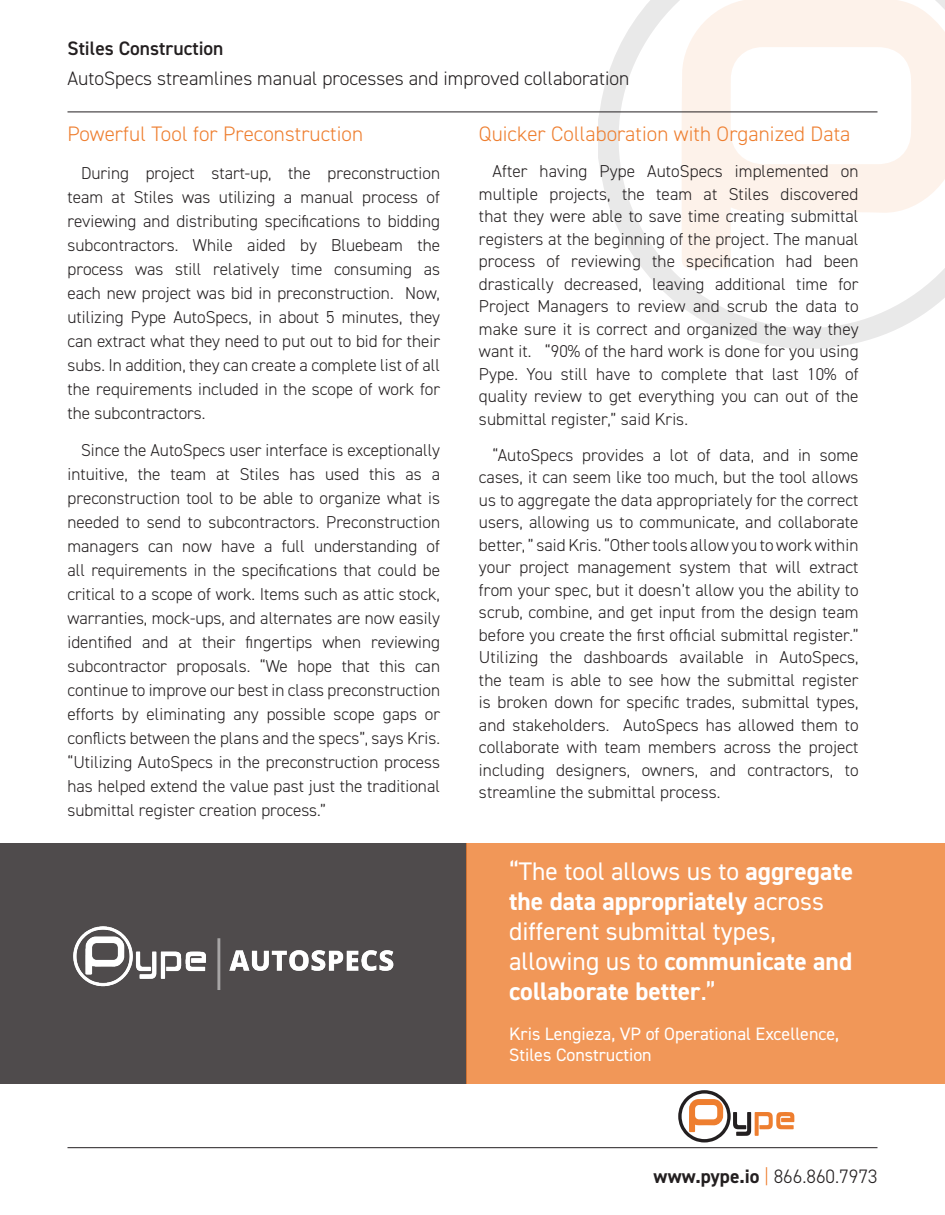
<style>
.page{position:relative;width:945px;height:1215px;background:#fff}
.page>*{position:absolute;margin:0;border:0;box-sizing:border-box;transform-origin:0 0}
.t1{font:25.5px/30px "DIN2014";color:#fff}
.t2{font:300 21px "DIN2014";letter-spacing:.005em;color:#ee7e2f}
.t3{font:300 19.5px "DIN2014";color:#231f20}
.t4{font:600 19.5px "DIN2014";color:#231f20}
.t5{font:18px/21.6px "DIN2014";color:#fff}
.t6{font:300 17.25px/22.5px "DIN2014";color:#231f20;text-align:justify}
.s1{font-weight:700}
.s2{color:#ee7e2f}
</style>
<div class="page">
<div style="left:0;top:843px;width:466px;height:241px;background:#4f4b4c"></div>
<svg style="left:598px;top:0;width:347px;height:349px"></svg>
<svg style="left:681px;top:0;width:264px;height:268px;fill:#fdf2ea"></svg>
<hr style="left:68px;top:112px;width:810px;height:1px;background:#231f20">
<hr style="left:68px;top:1147px;width:810px;height:1px;background:#231f20">
<div style="left:466px;top:843px;width:479px;height:241px;background:#f19758"></div>
<svg style="left:678px;top:1090px;width:116px;height:52px"></svg>
<img style="left:74px;top:927px;width:320px;height:63px">
<p class="t4" style="left:68px;top:36px;width:158px">Stiles Construction</p>
<p class="t3" style="left:68px;top:67px;width:563px">AutoSpecs streamlines manual processes and improved collaboration</p>
<p class="t2" style="left:68px;top:121px;width:297px">Powerful Tool for Preconstruction</p>
<p class="t6" style="left:68px;top:161px;width:374px;line-height:24px;text-indent:14px">During project start-up, the preconstruction team at Stiles was utilizing a manual process of reviewing and distributing specifications to bidding subcontractors. While aided by Bluebeam the process was still relatively time consuming as each new project was bid in preconstruction. Now, utilizing Pype AutoSpecs, in about 5 minutes, they can extract what they need to put out to bid for their subs. In addition, they can create a complete list of all the requirements included in the scope of work for the subcontractors.</p>
<p class="t6" style="left:68px;top:438px;width:374px;line-height:24px;text-indent:14px">Since the AutoSpecs user interface is exceptionally intuitive, the team at Stiles has used this as a preconstruction tool to be able to organize what is needed to send to subcontractors. Preconstruction managers can now have a full understanding of all requirements in the specifications that could be critical to a scope of work. Items such as attic stock, warranties, mock-ups, and alternates are now easily identified and at their fingertips when reviewing subcontractor proposals. “We hope that this can continue to improve our best in class preconstruction efforts by eliminating any possible scope gaps or conflicts between the plans and the specs”, says Kris. “Utilizing AutoSpecs in the preconstruction process has helped extend the value past just the traditional submittal register creation process.”</p>
<p class="t2" style="left:479px;top:121px;width:373px">Quicker Collaboration with Organized Data</p>
<p class="t6" style="left:479px;top:160px;width:381px;text-indent:14px">After having Pype AutoSpecs implemented on multiple projects, the team at Stiles discovered that they were able to save time creating submittal registers at the beginning of the project. The manual process of reviewing the specification had been drastically decreased, leaving additional time for Project Managers to review and scrub the data to make sure it is correct and organized the way they want it. “90% of the hard work is done for you using Pype. You still have to complete that last 10% of quality review to get everything you can out of the submittal register,” said Kris.</p>
<p class="t6" style="left:479px;top:443px;width:381px;text-indent:14px">“AutoSpecs provides a lot of data, and in some cases, it can seem like too much, but the tool allows us to aggregate the data appropriately for the correct users, allowing us to communicate, and collaborate better, ” said Kris. “Other tools allow you to work within your project management system that will extract from your spec, but it doesn’t allow you the ability to scrub, combine, and get input from the design team before you create the first official submittal register.” Utilizing the dashboards available in AutoSpecs, the team is able to see how the submittal register is broken down for specific trades, submittal types, and stakeholders. AutoSpecs has allowed them to collaborate with team members across the project including designers, owners, and contractors, to streamline the submittal process.</p>
<p class="t1" style="left:509px;top:856px;width:346px">“The tool allows us to <span class="s1">aggregate the data appropriately</span> across different submittal types, allowing us to <span class="s1">communicate and collaborate better</span>.”</p>
<p class="t5" style="left:509px;top:1022px;width:332px">Kris Lengieza, VP of Operational Excellence,<br>Stiles Construction</p>
<p class="t3" style="left:654px;top:1164px;width:225px"><span class="s1">www.pype.io</span> <span class="s2">|</span> 866.860.7973</p>
</div>
